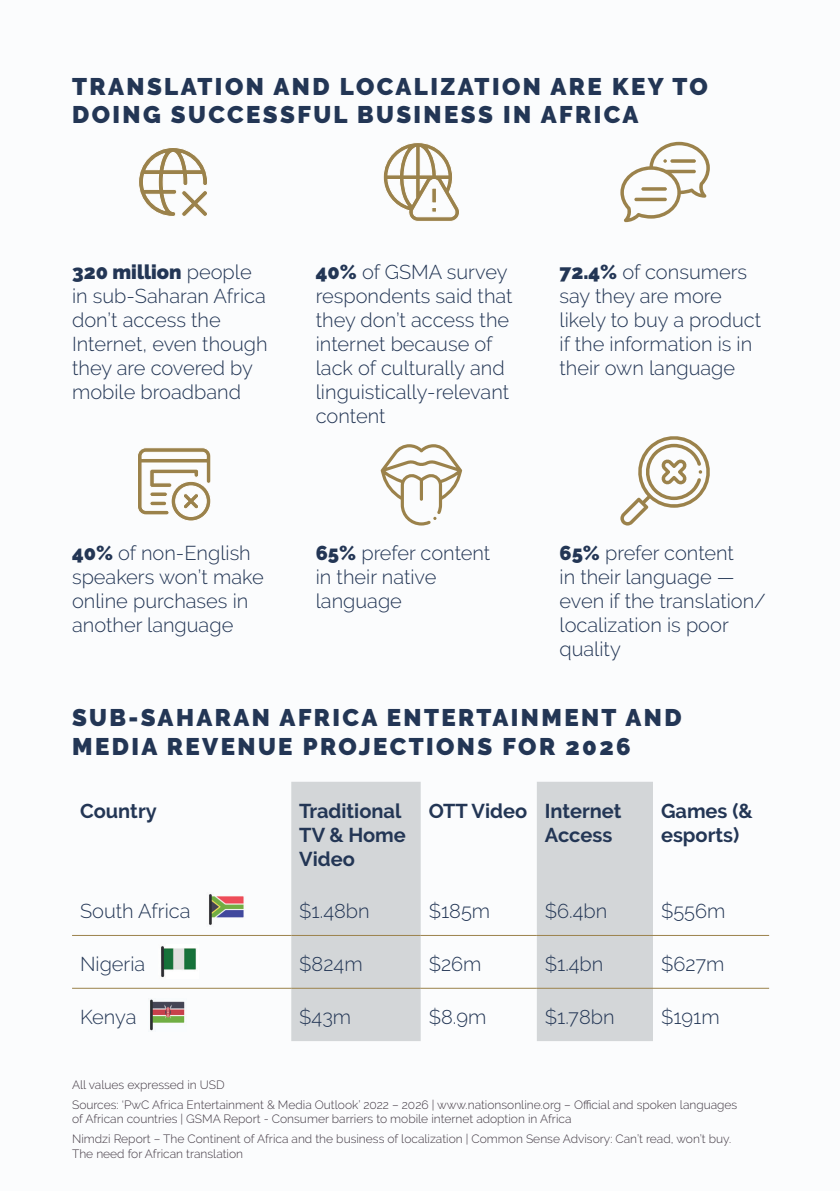
<style>
.page{position:relative;width:840px;height:1191px;background:#fff}
.page>*{position:absolute;margin:0;border:0;box-sizing:border-box;transform-origin:0 0}
.t1{font:900 24px/28.8px "Raleway";letter-spacing:.1em;color:#233655}
.t2{font:300 20px/24px "Raleway";color:#233655}
.t3{font:700 20px/24px "Raleway";color:#233655}
.t4{font:300 12px/14.4px "Raleway";color:#413842}
.s1{font-weight:900}
</style>
<div class="page">
<div style="left:0;top:0;width:839px;height:1190px;background:#fbfcfd"></div>
<svg style="left:291px;top:782px;width:361px;height:259px;fill:#d3d6d8"></svg>
<hr style="left:72px;top:935px;width:219px;height:1px;background:#9b824b">
<hr style="left:291px;top:935px;width:129px;height:1px;background:#9b824b">
<hr style="left:420px;top:935px;width:116px;height:1px;background:#9b824b">
<hr style="left:536px;top:935px;width:116px;height:1px;background:#9b824b">
<hr style="left:652px;top:935px;width:116px;height:1px;background:#9b824b">
<hr style="left:72px;top:987px;width:219px;height:1px;background:#9b824b">
<hr style="left:291px;top:987px;width:129px;height:1px;background:#9b824b">
<hr style="left:420px;top:987px;width:116px;height:1px;background:#9b824b">
<hr style="left:536px;top:987px;width:116px;height:1px;background:#9b824b">
<hr style="left:652px;top:987px;width:116px;height:1px;background:#9b824b">
<svg style="left:620px;top:436px;width:90px;height:89px"></svg>
<svg style="left:139px;top:148px;width:68px;height:68px"></svg>
<svg style="left:383px;top:143px;width:76px;height:78px"></svg>
<svg style="left:138px;top:448px;width:73px;height:73px"></svg>
<svg style="left:620px;top:142px;width:89px;height:80px"></svg>
<svg style="left:380px;top:444px;width:82px;height:81px"></svg>
<img style="left:209px;top:894px;width:35px;height:31px">
<img style="left:161px;top:946px;width:35px;height:32px">
<img style="left:150px;top:999px;width:35px;height:32px">
<p class="t1" style="left:72px;top:72px;width:637px">TRANSLATION AND LOCALIZATION ARE KEY TO<br>DOING SUCCESSFUL BUSINESS IN AFRICA</p>
<p class="t2" style="left:72px;top:259px;width:197px"><span class="s1">320 million</span> people in sub-Saharan Africa don’t access the<br>Internet, even though they are covered by mobile broadband</p>
<p class="t2" style="left:72px;top:541px;width:193px"><span class="s1">40%</span> of non-English speakers won’t make online purchases in another language</p>
<p class="t2" style="left:315px;top:259px;width:198px"><span class="s1">40%</span> of GSMA survey respondents said that they don’t access the internet because of lack of culturally and linguistically-relevant content</p>
<p class="t2" style="left:559px;top:259px;width:203px"><span class="s1">72.4%</span> of consumers say they are more likely to buy a product if the information is in their own language</p>
<p class="t2" style="left:315px;top:541px;width:176px"><span class="s1">65%</span> prefer content in their native language</p>
<p class="t2" style="left:559px;top:541px;width:208px"><span class="s1">65%</span> prefer content<br>in their language — even if the translation/ localization is poor quality</p>
<p class="t1" style="left:72px;top:703px;width:610px">SUB-SAHARAN AFRICA ENTERTAINMENT AND<br>MEDIA REVENUE PROJECTIONS FOR 2026</p>
<p class="t3" style="left:80px;top:798px;width:78px">Country</p>
<p class="t3" style="left:299px;top:798px;width:108px">Traditional<br>TV &amp; Home<br>Video</p>
<p class="t3" style="left:428px;top:798px;width:100px">OTT Video</p>
<p class="t3" style="left:544px;top:798px;width:78px">Internet<br>Access</p>
<p class="t3" style="left:660px;top:798px;width:93px">Games (&amp; esports)</p>
<p class="t2" style="left:80px;top:899px;width:112px">South Africa</p>
<p class="t2" style="left:299px;top:899px;width:72px">$1.48bn</p>
<p class="t2" style="left:428px;top:899px;width:63px">$185m</p>
<p class="t2" style="left:544px;top:899px;width:64px">$6.4bn</p>
<p class="t2" style="left:660px;top:899px;width:66px">$556m</p>
<p class="t2" style="left:80px;top:952px;width:67px">Nigeria</p>
<p class="t2" style="left:299px;top:952px;width:65px">$824m</p>
<p class="t2" style="left:428px;top:952px;width:54px">$26m</p>
<p class="t2" style="left:544px;top:952px;width:60px">$1.4bn</p>
<p class="t2" style="left:660px;top:952px;width:65px">$627m</p>
<p class="t2" style="left:80px;top:1005px;width:58px">Kenya</p>
<p class="t2" style="left:299px;top:1005px;width:53px">$43m</p>
<p class="t2" style="left:428px;top:1005px;width:59px">$8.9m</p>
<p class="t2" style="left:544px;top:1005px;width:71px">$1.78bn</p>
<p class="t2" style="left:660px;top:1005px;width:60px">$191m</p>
<p class="t4" style="left:72px;top:1077px;width:154px">All values expressed in USD</p>
<p class="t4" style="left:72px;top:1097px;width:666px">Sources: ‘PwC Africa Entertainment &amp; Media Outlook’ 2022 – 2026 | www.nationsonline.org – Official and spoken languages of African countries | GSMA Report - Consumer barriers to mobile internet adoption in Africa</p>
<p class="t4" style="left:72px;top:1131px;width:660px">Nimdzi Report – The Continent of Africa and the business of localization | Common Sense Advisory: Can’t read, won’t buy.<br>The need for African translation</p>
</div>
